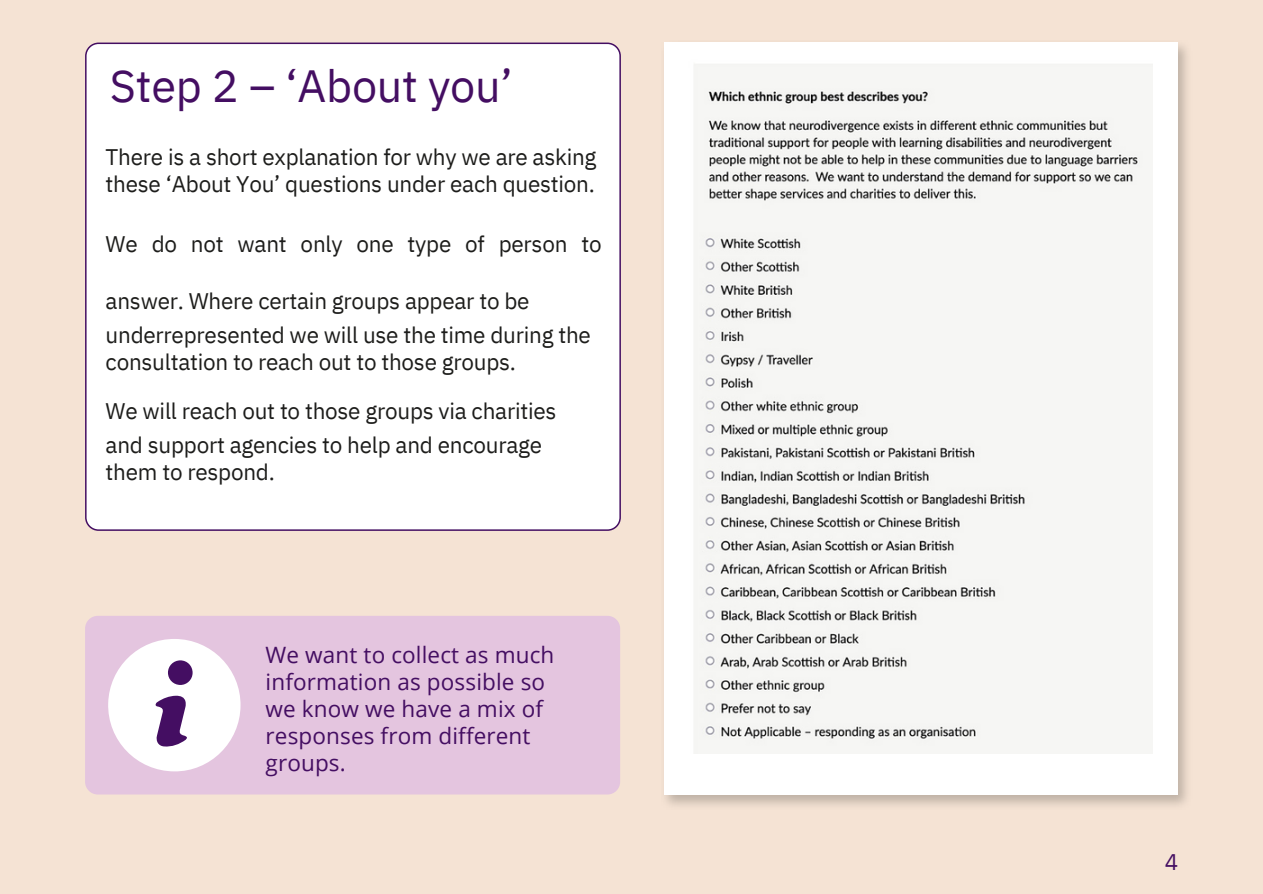
<style>
.page{position:relative;width:1263px;height:894px;background:#fff}
.page>*{position:absolute;margin:0;border:0;box-sizing:border-box;transform-origin:0 0}
.t1{font:45px "IBM Plex Sans";letter-spacing:-.005em;color:#440e62}
.t2{font:22.5px/33.8px "IBM Plex Sans";letter-spacing:-.01em;color:#1d1d1b}
.t3{font:22.5px/27px "Open Sans";letter-spacing:.005em;color:#440e62}
.t4{font:22.5px "IBM Plex Sans";color:#440e62}
</style>
<div class="page">
<div style="left:0;top:0;width:1263px;height:893px;background:#f5e3d4"></div>
<div style="left:86px;top:43px;width:534px;height:487px;background:#fff;border-radius:13px"></div>
<div style="left:85px;top:43px;width:536px;height:487px;border:2px solid #440e62;border-radius:13px"></div>
<div style="left:85px;top:615px;width:535px;height:179px;background:#e4c5df;border-radius:13px"></div>
<svg style="left:108px;top:639px;width:133px;height:132px"></svg>
<div style="left:168px;top:660px;width:25px;height:24px;background:#440e62;border-radius:50%"></div>
<img style="left:664px;top:42px;width:523px;height:764px">
<div style="left:664px;top:43px;width:514px;height:751px;background:#fff"></div>
<img style="left:694px;top:64px;width:458px;height:689px">
<h1 class="t1" style="left:110px;top:56px;width:404px">Step 2 – ‘About you’</h1>
<p class="t2" style="left:106px;top:143px;width:492px;line-height:27px">There is a short explanation for why we are asking these ‘About You’ questions under each question.</p>
<p class="t2" style="left:106px;top:227px;width:497px">We do not want only one type of person to</p>
<p class="t2" style="left:106px;top:283px;width:487px">answer. Where certain groups appear to be underrepresented we will use the time during the</p>
<p class="t2" style="left:106px;top:344px;width:412px">consultation to reach out to those groups.</p>
<p class="t2" style="left:106px;top:393px;width:452px">We will reach out to those groups via charities and support agencies to help and encourage</p>
<p class="t2" style="left:106px;top:454px;width:171px">them to respond.</p>
<p class="t3" style="left:266px;top:640px;width:290px">We want to collect as much information as possible so we know we have a mix of responses from different groups.</p>
<p class="t4" style="left:1165px;top:846px;width:15px">4</p>
</div>
